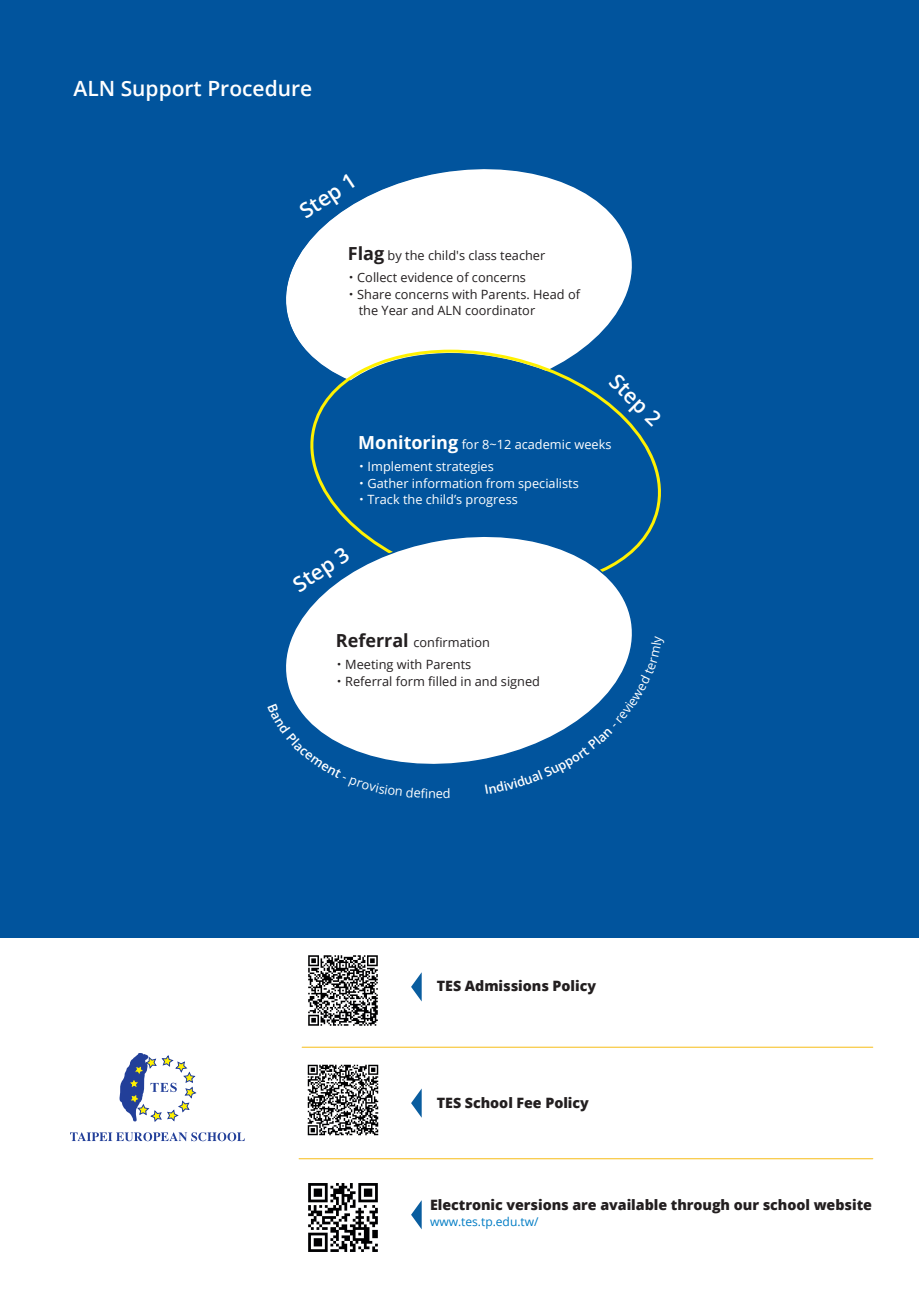
<style>
.page{position:relative;width:919px;height:1289px;background:#fff}
.page>*{position:absolute;margin:0;border:0;box-sizing:border-box;transform-origin:0 0}
.t1{font:600 21px "Open Sans";color:#fff}
.t2{font:800 14.25px "Open Sans";letter-spacing:-.005em;color:#231f20}
.t3{font:12.75px/22.5px "Open Sans";color:#231f20}
.t4{font:12.75px/22.5px "Open Sans";color:#fff}
.t5{font:12px "Open Sans";letter-spacing:-.005em;color:#007cc4}
.s1{font-weight:700;font-size:18px}
.s2{font-family:"Koz Go Pr 6 N"}
</style>
<div class="page">
<div style="left:0;top:0;width:918px;height:937px;background:#01549d"></div>
<svg style="left:119px;top:1053px;width:77px;height:69px"></svg>
<svg style="left:70px;top:1132px;width:175px;height:9px"></svg>
<svg style="left:411px;top:1201px;width:10px;height:28px"></svg>
<svg style="left:411px;top:1089px;width:10px;height:28px"></svg>
<svg style="left:411px;top:973px;width:10px;height:28px"></svg>
<hr style="left:299px;top:1158px;width:573px;height:1px;background:#f8c430">
<hr style="left:302px;top:1046px;width:570px;height:1px;background:#f8c430">
<img style="left:308px;top:955px;width:70px;height:71px">
<img style="left:307px;top:1064px;width:72px;height:72px">
<img style="left:308px;top:1183px;width:70px;height:69px">
<svg style="left:286px;top:169px;width:346px;height:180px;fill:#fff"></svg>
<svg style="left:349px;top:345px;width:198px;height:4px"></svg>
<svg style="left:305px;top:349px;width:356px;height:195px"></svg>
<svg style="left:286px;top:522px;width:355px;height:242px"></svg>
<svg style="left:286px;top:703px;width:149px;height:61px"></svg>
<svg style="left:485px;top:635px;width:156px;height:129px"></svg>
<h1 class="t1" style="left:73px;top:74px;width:240px">ALN Support Procedure</h1>
<h1 class="t1" style="left:294px;top:200px;width:64px;rotate:-33deg">Step 1</h1>
<p class="t3" style="left:344px;top:243px;width:202px"><span class="s1">Flag</span> by the child's class teacher<span class="s2">・</span> Collect evidence of concerns</p>
<p class="t3" style="left:358px;top:285px;width:223px;line-height:16.5px;text-indent:-14px"><span class="s2">・</span> Share concerns with Parents. Head of the Year and ALN coordinator</p>
<h1 class="t1" style="left:623px;top:367px;width:64px;rotate:44deg">Step 2</h1>
<p class="t4" style="left:355px;top:432px;width:258px"><span class="s1">Monitoring</span> for 8~12 academic weeks<span class="s2">・</span> Implement strategies</p>
<p class="t4" style="left:355px;top:474px;width:225px;line-height:16.5px"><span class="s2">・</span> Gather information from specialists<span class="s2">・</span> Track the child’s progress</p>
<h1 class="t1" style="left:287px;top:574px;width:64px;rotate:-33deg">Step 3</h1>
<p class="t3" style="left:332px;top:630px;width:159px"><span class="s1">Referral</span> confirmation<span class="s2">・</span> Meeting with Parents</p>
<p class="t3" style="left:332px;top:669px;width:209px"><span class="s2">・</span> Referral form filled in and signed</p>
<p class="t4" style="left:436px;top:782px;width:9px">e</p>
<p class="t2" style="left:437px;top:975px;width:161px">TES Admissions Policy</p>
<p class="t2" style="left:437px;top:1091px;width:153px">TES School Fee Policy</p>
<p class="t2" style="left:430px;top:1194px;width:443px">Electronic versions are available through our school website</p>
<p class="t5" style="left:430px;top:1213px;width:110px">www.tes.tp.edu.tw/</p>
</div>
